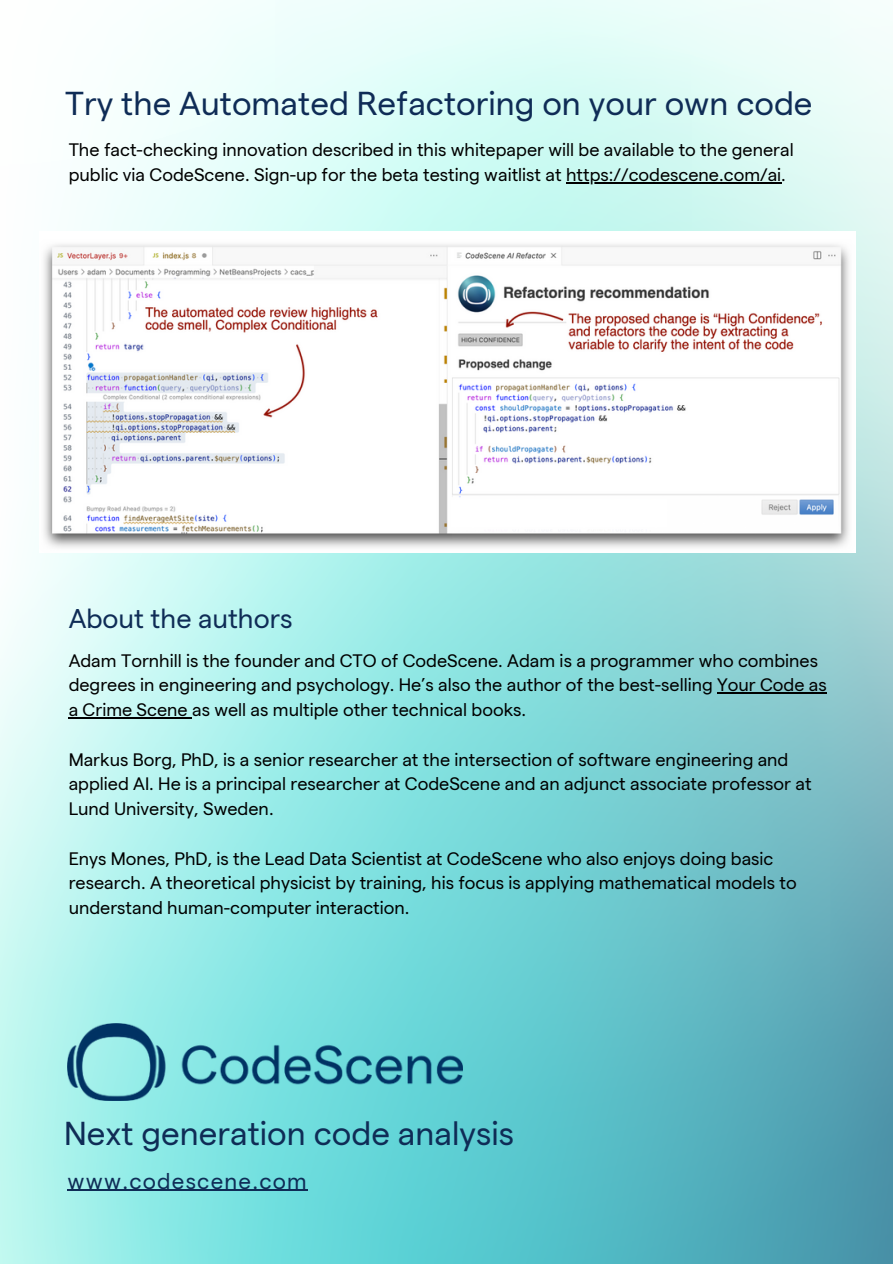
<style>
.page{position:relative;width:893px;height:1264px;background:#fff}
.page>*{position:absolute;margin:0;border:0;box-sizing:border-box;transform-origin:0 0}
.t1{font:33px "Matter";color:#0f2c56}
.t2{font:27px "Matter";color:#0f2c56}
.t3{font:22.35px "Matter";letter-spacing:.055em;color:#0f2c56}
.t4{font:18px/24.8px "Matter";color:#000}
</style>
<div class="page">
<img style="left:0;top:0;width:892px;height:1263px">
<img style="left:68px;top:1023px;width:394px;height:77px">
<img style="left:40px;top:231px;width:815px;height:321px">
<hr style="left:717px;top:692px;width:109px;height:1px;background:#000">
<hr style="left:69px;top:717px;width:123px;height:1px;background:#000">
<hr style="left:68px;top:1189px;width:240px;height:1px;background:#0f2c56">
<hr style="left:566px;top:182px;width:215px;height:1px;background:#000">
<h1 class="t1" style="left:65px;top:92px;width:748px">Try the Automated Refactoring on your own code</h1>
<p class="t4" style="left:69px;top:140px;width:726px">The fact-checking innovation described in this whitepaper will be available to the general public via CodeScene. Sign-up for the beta testing waitlist at https://codescene.com/ai.</p>
<h2 class="t2" style="left:69px;top:609px;width:225px">About the authors</h2>
<p class="t4" style="left:69px;top:650px;width:759px">Adam Tornhill is the founder and CTO of CodeScene. Adam is a programmer who combines degrees in engineering and psychology. He’s also the author of the best-selling Your Code as a Crime Scene as well as multiple other technical books.</p>
<p class="t4" style="left:69px;top:749px;width:744px">Markus Borg, PhD, is a senior researcher at the intersection of software engineering and applied AI. He is a principal researcher at CodeScene and an adjunct associate professor at<br>Lund University, Sweden.</p>
<p class="t4" style="left:69px;top:848px;width:729px">Enys Mones, PhD, is the Lead Data Scientist at CodeScene who also enjoys doing basic research. A theoretical physicist by training, his focus is applying mathematical models to understand human-computer interaction.</p>
<h1 class="t1" style="left:64px;top:1121px;width:451px">Next generation code analysis</h1>
<p class="t3" style="left:68px;top:1172px;width:241px">www.codescene.com</p>
</div>
